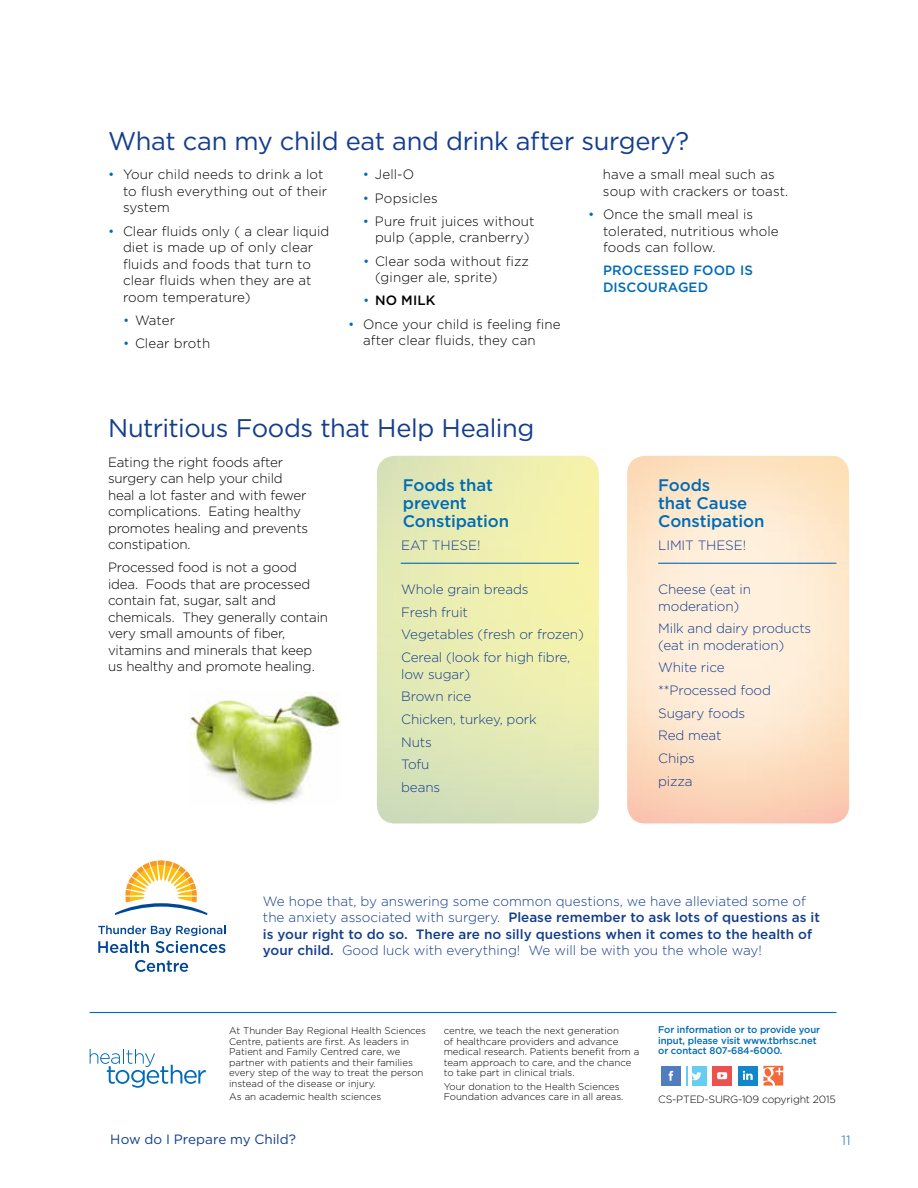
<style>
.page{position:relative;width:918px;height:1188px;background:#fff}
.page>*{position:absolute;margin:0;border:0;box-sizing:border-box;transform-origin:0 0}
.t1{font:25.5px "Gotham";letter-spacing:-.015em;color:#133d8d}
.t2{font:500 16.8px/18px "Gotham";letter-spacing:-.005em;color:#006bb6}
.t3{font:300 13.5px/16.5px "Gotham";letter-spacing:-.005em;color:#000}
.t4{font:300 13.5px/22.6px "Gotham";letter-spacing:-.01em;color:#133d8d}
.t5{font:500 13.5px/16.5px "Gotham";letter-spacing:.01em;color:#006bb6}
.t6{font:13.5px "Gotham";color:#133d8d}
.t7{font:500 13.5px "Gotham";letter-spacing:.01em;color:#000}
.t8{font:300 13.5px "Gotham";color:#006bb6}
.t9{font:300 10.5px "Gotham";letter-spacing:-.02em;color:#000}
.t10{font:300 9.75px/10.5px "Gotham";color:#000}
.t11{font:500 9.75px/10.5px "Gotham";letter-spacing:-.01em;color:#006bb6}
.s1{color:#006bb6}
.s2{font-weight:300;color:#006bb6}
.s3{font-weight:500}
</style>
<div class="page">
<svg style="left:115px;top:860px;width:92px;height:55px"></svg>
<svg style="left:98px;top:926px;width:127px;height:27px"></svg>
<svg style="left:135px;top:960px;width:53px;height:12px"></svg>
<svg style="left:90px;top:1049px;width:116px;height:39px"></svg>
<hr style="left:401px;top:563px;width:178px;height:1px;background:#006bb6">
<hr style="left:658px;top:563px;width:178px;height:1px;background:#006bb6">
<hr style="left:90px;top:1012px;width:746px;height:1px;background:#006bb6">
<img style="left:190px;top:691px;width:150px;height:113px">
<div style="left:661px;top:1066px;width:20px;height:20px;background:#517cbe"></div>
<svg style="left:669px;top:1071px;width:4px;height:10px"></svg>
<div style="left:723px;top:1066px;width:9px;height:20px;background:#eb514e"></div>
<div style="left:738px;top:1066px;width:17px;height:20px;background:#1187c9"></div>
<div style="left:753px;top:1066px;width:5px;height:20px;background:#1187c9"></div>
<svg style="left:743px;top:1071px;width:10px;height:9px"></svg>
<svg style="left:763px;top:1066px;width:20px;height:20px"></svg>
<div style="left:692px;top:1066px;width:14px;height:20px;background:#65cdef"></div>
<svg style="left:687px;top:1066px;width:15px;height:20px"></svg>
<div style="left:712px;top:1066px;width:12px;height:20px;background:#eb514e"></div>
<svg style="left:717px;top:1072px;width:10px;height:7px"></svg>
<h1 class="t1" style="left:108px;top:127px;width:583px">What can my child eat and drink after surgery?</h1>
<p class="t3" style="left:123px;top:166px;width:206px;text-indent:-15px"><span class="s1">•</span> Your child needs to drink a lot to flush everything out of their system</p>
<p class="t3" style="left:123px;top:222px;width:208px;text-indent:-15px"><span class="s1">•</span> Clear fluids only ( a clear liquid diet is made up of only clear fluids and foods that turn to clear fluids when they are at room temperature)</p>
<p class="t3" style="left:123px;top:311px;width:54px"><span class="s1">•</span> Water</p>
<p class="t3" style="left:123px;top:335px;width:89px"><span class="s1">•</span> Clear broth</p>
<p class="t3" style="left:363px;top:166px;width:53px"><span class="s1">•</span> Jell-O</p>
<p class="t3" style="left:363px;top:189px;width:76px"><span class="s1">•</span> Popsicles</p>
<p class="t3" style="left:363px;top:212px;width:173px;text-align:center"><span class="s1">•</span> Pure fruit juices without pulp (apple, cranberry)</p>
<p class="t3" style="left:375px;top:252px;width:155px;text-indent:-12px"><span class="s1">•</span> Clear soda without fizz (ginger ale, sprite)</p>
<p class="t7" style="left:363px;top:293px;width:74px"><span class="s2">•</span> NO MILK</p>
<p class="t3" style="left:363px;top:315px;width:199px;text-indent:-15px"><span class="s1">•</span> Once your child is feeling fine after clear fluids, they can</p>
<p class="t3" style="left:603px;top:166px;width:187px">have a small meal such as soup with crackers or toast.</p>
<p class="t3" style="left:603px;top:206px;width:177px;text-indent:-15px"><span class="s1">•</span> Once the small meal is tolerated, nutritious whole foods can follow.</p>
<p class="t5" style="left:603px;top:262px;width:151px">PROCESSED FOOD IS<br>DISCOURAGED</p>
<h1 class="t1" style="left:108px;top:414px;width:428px">Nutritious Foods that Help Healing</h1>
<p class="t3" style="left:108px;top:453px;width:202px">Eating the right foods after surgery can help your child heal a lot faster and with fewer complications. Eating healthy promotes healing and prevents constipation.</p>
<p class="t3" style="left:108px;top:559px;width:222px">Processed food is not a good idea. Foods that are processed contain fat, sugar, salt and chemicals. They generally contain very small amounts of fiber, vitamins and minerals that keep us healthy and promote healing.</p>
<p class="t2" style="left:403px;top:475px;width:108px">Foods that prevent<br>Constipation</p>
<p class="t2" style="left:658px;top:475px;width:108px">Foods<br>that Cause<br>Constipation</p>
<p class="t4" style="left:401px;top:533px;width:81px">EAT THESE!</p>
<p class="t4" style="left:658px;top:533px;width:89px">LIMIT THESE!</p>
<p class="t4" style="left:658px;top:581px;width:94px;line-height:16.5px">Cheese (eat in moderation)</p>
<p class="t4" style="left:658px;top:620px;width:155px;line-height:16.5px">Milk and dairy products (eat in moderation)</p>
<p class="t4" style="left:658px;top:656px;width:114px">White rice **Processed food<br>Sugary foods<br>Red meat<br>Chips<br>pizza</p>
<p class="t4" style="left:401px;top:578px;width:184px">Whole grain breads<br>Fresh fruit<br>Vegetables (fresh or frozen)<br>Cereal (look for high fibre,</p>
<p class="t4" style="left:401px;top:662px;width:137px">low sugar)<br>Brown rice<br>Chicken, turkey, pork<br>Nuts<br>Tofu<br>beans</p>
<p class="t4" style="left:263px;top:892px;width:559px;line-height:16.5px">We hope that, by answering some common questions, we have alleviated some of the anxiety associated with surgery. <span class="s3">Please remember to ask lots of questions as it is your right to do so. There are no silly questions when it comes to the health of your child.</span> Good luck with everything! We will be with you the whole way!</p>
<p class="t10" style="left:229px;top:1025px;width:198px">At Thunder Bay Regional Health Sciences Centre, patients are first. As leaders in Patient and Family Centred care, we partner with patients and their families every step of the way to treat the person instead of the disease or injury.</p>
<p class="t10" style="left:229px;top:1091px;width:154px">As an academic health sciences</p>
<p class="t10" style="left:444px;top:1025px;width:197px">centre, we teach the next generation<br>of healthcare providers and advance medical research. Patients benefit from a team approach to care, and the chance to take part in clinical trials.</p>
<p class="t10" style="left:444px;top:1081px;width:181px">Your donation to the Health Sciences<br>Foundation advances care in all areas.</p>
<p class="t11" style="left:658px;top:1025px;width:163px">For information or to provide your input, please visit www.tbrhsc.net or contact 807-684-6000.</p>
<p class="t9" style="left:658px;top:1093px;width:179px">CS-PTED-SURG-109 copyright 2015</p>
<p class="t6" style="left:110px;top:1132px;width:187px">How do I Prepare my Child?</p>
<p class="t8" style="left:842px;top:1131px;width:11px">11</p>
</div>
